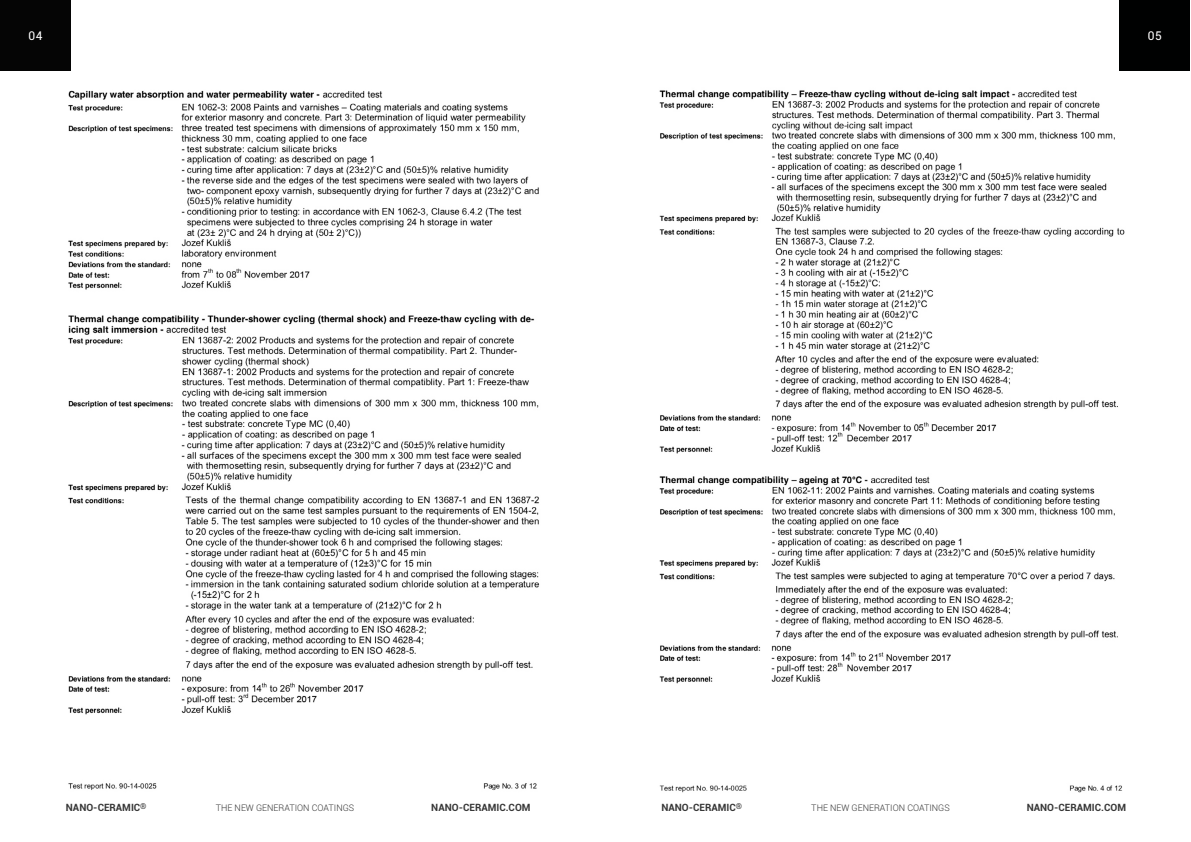
<style>
.page{position:relative;width:1191px;height:842px;background:#fff}
.page>*{position:absolute;margin:0;border:0;box-sizing:border-box;transform-origin:0 0}
.t1{font:12px "Roboto";letter-spacing:.05em;color:#fff}
.t2{font:700 10px "Roboto";color:#373737}
.t3{font:300 9px "Roboto";color:#373737}
</style>
<div class="page">
<img style="left:68px;top:90px;width:471px;height:701px">
<img style="left:659px;top:90px;width:466px;height:703px">
<div style="left:0;top:0;width:71px;height:71px;background:#050505"></div>
<div style="left:1119px;top:0;width:71px;height:71px;background:#000101"></div>
<p class="t1" style="left:28px;top:29px;width:16px">04</p>
<p class="t1" style="left:1148px;top:29px;width:16px">05</p>
<p class="t1" style="left:28px;top:31px;width:16px">04</p>
<p class="t1" style="left:1148px;top:31px;width:16px">05</p>
<p class="t2" style="left:66px;top:802px;width:82px">NANO-CERAMIC<sup>®</sup></p>
<p class="t3" style="left:216px;top:803px;width:140px">THE NEW GENERATION COATINGS</p>
<p class="t2" style="left:431px;top:802px;width:101px">NANO-CERAMIC.COM</p>
<p class="t2" style="left:661px;top:802px;width:82px">NANO-CERAMIC<sup>®</sup></p>
<p class="t3" style="left:811px;top:803px;width:140px">THE NEW GENERATION COATINGS</p>
<p class="t2" style="left:1026px;top:802px;width:101px">NANO-CERAMIC.COM</p>
</div>
